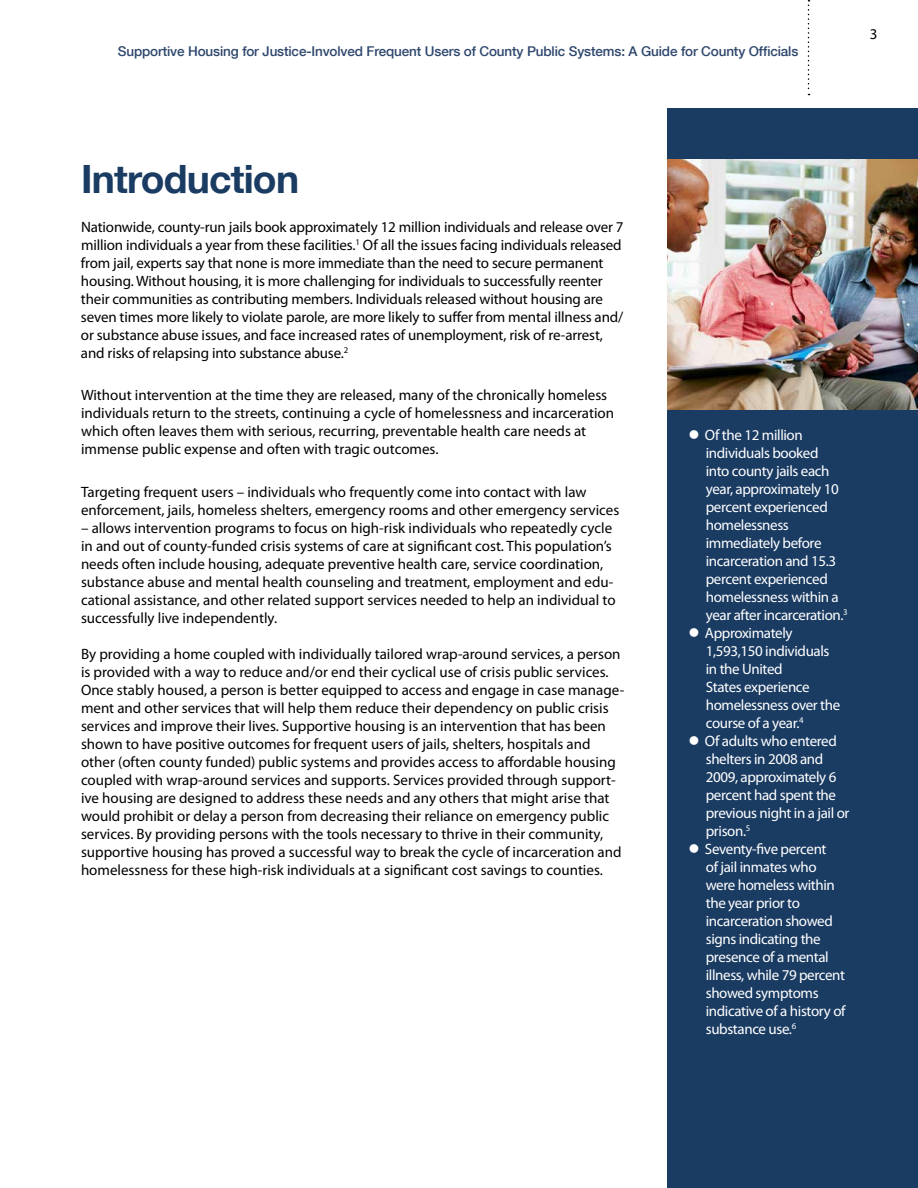
<style>
.page{position:relative;width:918px;height:1188px;background:#fff}
.page>*{position:absolute;margin:0;border:0;box-sizing:border-box;transform-origin:0 0}
.t1{font:700 39px "Helvetica Neue";letter-spacing:-.02em;color:#1a3b62}
.t2{font:15px/18px "Myriad Pro";color:#000}
.t3{font:15px/18px "Myriad Pro";letter-spacing:-.025em;color:#fff}
.t4{font:500 13.5px "Helvetica Neue";letter-spacing:-.01em;color:#2e476d}
</style>
<div class="page">
<svg style="left:808px;top:0;width:1px;height:95px"></svg>
<div style="left:667px;top:108px;width:251px;height:1080px;background:#1a3b62"></div>
<img style="left:667px;top:160px;width:251px;height:250px">
<p class="t4" style="left:118px;top:40px;width:682px">Supportive Housing for Justice-Involved Frequent Users of County Public Systems: A Guide for County Officials</p>
<p class="t2" style="left:870px;top:25px;width:9px">3</p>
<h1 class="t1" style="left:81px;top:149px;width:220px">Introduction</h1>
<p class="t2" style="left:81px;top:217px;width:544px">Nationwide, county-run jails book approximately 12 million individuals and release over 7 million individuals a year from these facilities.<sup>1</sup> Of all the issues facing individuals released from jail, experts say that none is more immediate than the need to secure permanent housing. Without housing, it is more challenging for individuals to successfully reenter their communities as contributing members. Individuals released without housing are seven times more likely to violate parole, are more likely to suffer from mental illness and/ or substance abuse issues, and face increased rates of unemployment, risk of re-arrest, and risks of relapsing into substance abuse.<sup>2</sup></p>
<p class="t2" style="left:81px;top:386px;width:535px">Without intervention at the time they are released, many of the chronically homeless individuals return to the streets, continuing a cycle of homelessness and incarceration which often leaves them with serious, recurring, preventable health care needs at immense public expense and often with tragic outcomes.</p>
<p class="t2" style="left:81px;top:482px;width:540px">Targeting frequent users – individuals who frequently come into contact with law enforcement, jails, homeless shelters, emergency rooms and other emergency services</p>
<p class="t2" style="left:81px;top:518px;width:536px">– allows intervention programs to focus on high-risk individuals who repeatedly cycle in and out of county-funded crisis systems of care at significant cost. This population’s needs often include housing, adequate preventive health care, service coordination, substance abuse and mental health counseling and treatment, employment and edu&shy;cational assistance, and other related support services needed to help an individual to successfully live independently.</p>
<p class="t2" style="left:81px;top:644px;width:545px">By providing a home coupled with individually tailored wrap-around services, a person is provided with a way to reduce and/or end their cyclical use of crisis public services.<br>Once stably housed, a person is better equipped to access and engage in case manage&shy;ment and other services that will help them reduce their dependency on public crisis services and improve their lives. Supportive housing is an intervention that has been shown to have positive outcomes for frequent users of jails, shelters, hospitals and other (often county funded) public systems and provides access to affordable housing coupled with wrap-around services and supports. Services provided through support&shy;ive housing are designed to address these needs and any others that might arise that would prohibit or delay a person from decreasing their reliance on emergency public services. By providing persons with the tools necessary to thrive in their community, supportive housing has proved a successful way to break the cycle of incarceration and homelessness for these high-risk individuals at a significant cost savings to counties.</p>
<p class="t3" style="left:705px;top:425px;width:146px">Of the 12 million individuals booked<br>into county jails each year, approximately 10 percent experienced homelessness immediately before incarceration and 15.3 percent experienced homelessness within a year after incarceration.<sup>3<br></sup>Approximately<br>1,593,150 individuals<br>in the United<br>States experience homelessness over the course of a year.<sup>4<br></sup>Of adults who entered shelters in 2008 and<br>2009, approximately 6 percent had spent the previous night in a jail or prison.<sup>5<br></sup>Seventy-five percent<br>of jail inmates who<br>were homeless within the year prior to incarceration showed signs indicating the presence of a mental illness, while 79 percent showed symptoms indicative of a history of substance use.<sup>6</sup></p>
</div>
